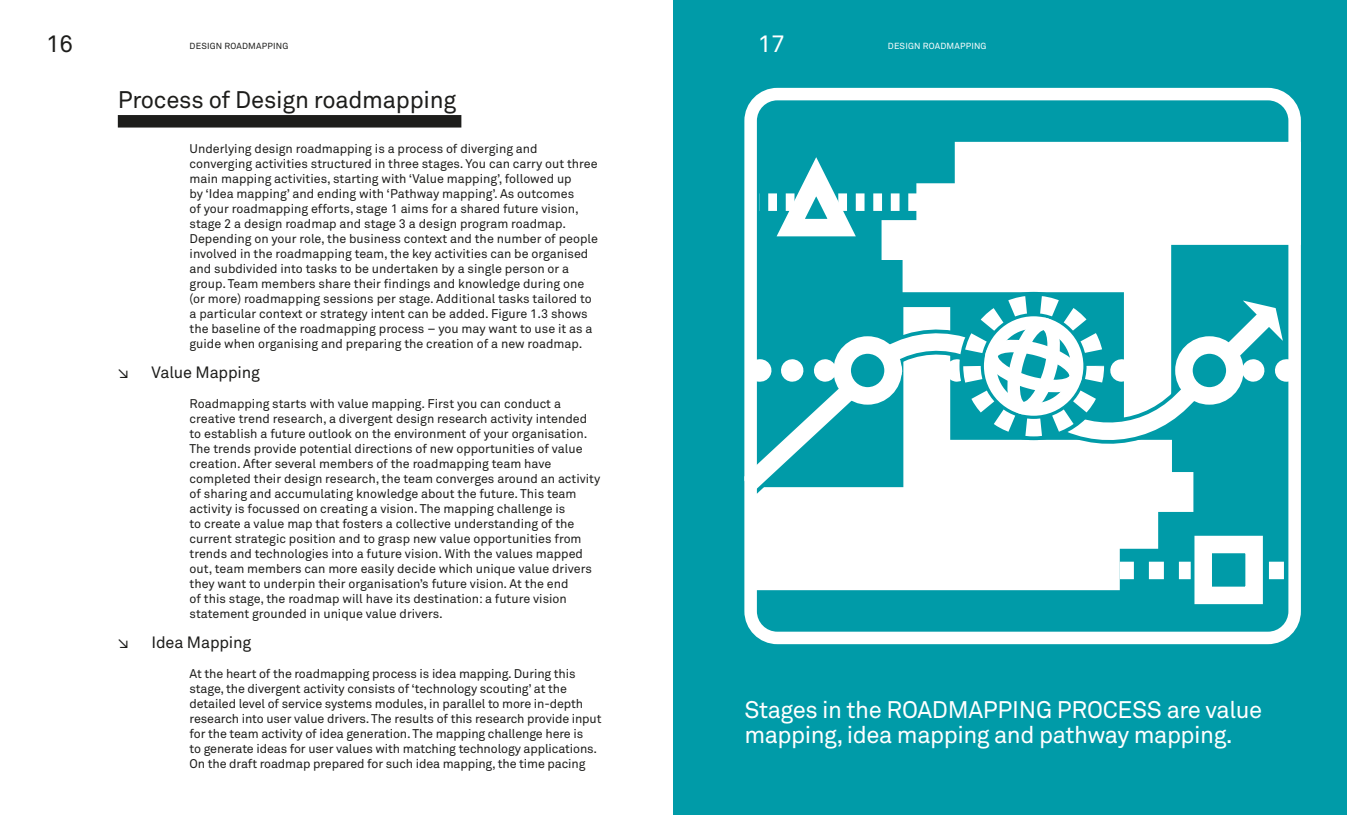
<style>
.page{position:relative;width:1347px;height:815px;background:#fff}
.page>*{position:absolute;margin:0;border:0;box-sizing:border-box;transform-origin:0 0}
.t1{font:23.75px/25px "Akkurat Std";letter-spacing:-.02em;color:#fff}
.t2{font:23.75px "Akkurat Std";letter-spacing:-.01em;color:#1d1d1b}
.t3{font:16.25px "Akkurat Std";letter-spacing:-.01em;color:#1d1d1b}
.t4{font:12.5px/15px "Akkurat Std";color:#1d1d1b}
.t5{font:8.75px "Akkurat Std";letter-spacing:.02em;color:#1d1d1b}
.t6{font:8.75px "Akkurat Std";color:#fff}
</style>
<div class="page">
<div style="left:673px;top:0;width:673px;height:815px;background:#009ba8"></div>
<div style="left:118px;top:115px;width:343px;height:13px;background:#1d1d1b"></div>
<svg style="left:744px;top:88px;width:556px;height:556px;fill:#fff"></svg>
<p class="t2" style="left:46px;top:30px;width:29px">16</p>
<p class="t5" style="left:190px;top:41px;width:100px">DESIGN ROADMAPPING</p>
<p class="t1" style="left:758px;top:31px;width:29px">17</p>
<p class="t6" style="left:888px;top:41px;width:13px">Design</p>
<p class="t6" style="left:923px;top:41px;width:7px">roadmapping</p>
<p class="t2" style="left:118px;top:85px;width:340px">Process of Design roadmapping</p>
<p class="t4" style="left:190px;top:141px;width:410px">Underlying design roadmapping is a process of diverging and converging activities structured in three stages. You can carry out three main mapping activities, starting with ‘Value mapping’, followed up<br>by ‘Idea mapping’ and ending with ‘Pathway mapping’. As outcomes<br>of your roadmapping efforts, stage 1 aims for a shared future vision, stage 2 a design roadmap and stage 3 a design program roadmap.<br>Depending on your role, the business context and the number of people involved in the roadmapping team, the key activities can be organised and subdivided into tasks to be undertaken by a single person or a group. Team members share their findings and knowledge during one (or more) roadmapping sessions per stage. Additional tasks tailored to a particular context or strategy intent can be added. Figure 1.3 shows the baseline of the roadmapping process – you may want to use it as a guide when organising and preparing the creation of a new roadmap.</p>
<p class="t3" style="left:118px;top:362px;width:12px">↘</p>
<p class="t3" style="left:152px;top:362px;width:110px">Value Mapping</p>
<p class="t4" style="left:190px;top:396px;width:412px">Roadmapping starts with value mapping. First you can conduct a creative trend research, a divergent design research activity intended to establish a future outlook on the environment of your organisation.<br>The trends provide potential directions of new opportunities of value creation. After several members of the roadmapping team have completed their design research, the team converges around an activity of sharing and accumulating knowledge about the future. This team activity is focussed on creating a vision. The mapping challenge is<br>to create a value map that fosters a collective understanding of the current strategic position and to grasp new value opportunities from trends and technologies into a future vision. With the values mapped out, team members can more easily decide which unique value drivers they want to underpin their organisation’s future vision. At the end<br>of this stage, the roadmap will have its destination: a future vision statement grounded in unique value drivers.</p>
<p class="t3" style="left:118px;top:632px;width:12px">↘</p>
<p class="t3" style="left:152px;top:632px;width:101px">Idea Mapping</p>
<p class="t4" style="left:190px;top:666px;width:413px">At the heart of the roadmapping process is idea mapping. During this stage, the divergent activity consists of ‘technology scouting’ at the detailed level of service systems modules, in parallel to more in-depth research into user value drivers. The results of this research provide input for the team activity of idea generation. The mapping challenge here is<br>to generate ideas for user values with matching technology applications.<br>On the draft roadmap prepared for such idea mapping, the time pacing</p>
<p class="t1" style="left:744px;top:697px;width:519px">Stages in the ROADMAPPING PROCESS are value mapping, idea mapping and pathway mapping.</p>
</div>
